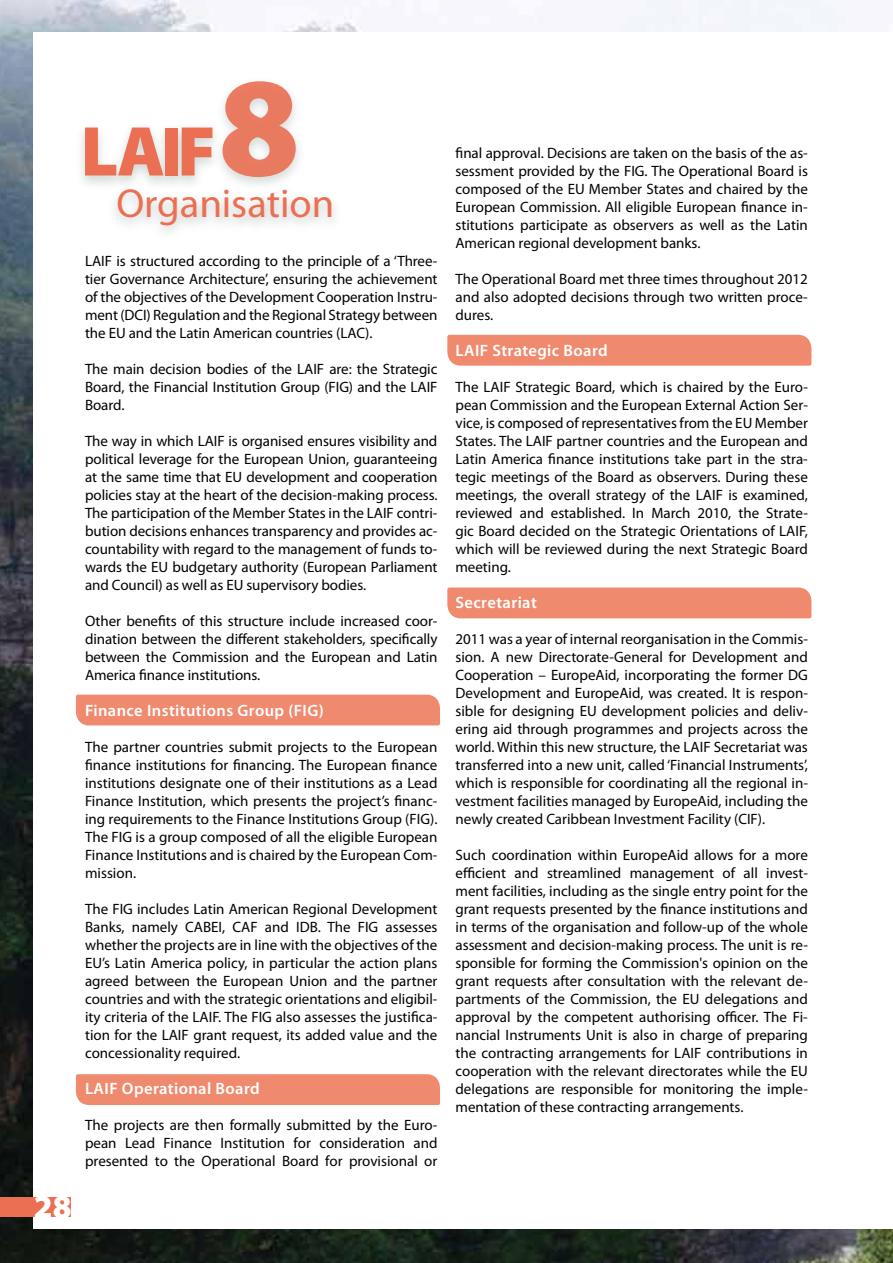
<style>
.page{position:relative;width:893px;height:1263px;background:#fff}
.page>*{position:absolute;margin:0;border:0;box-sizing:border-box;transform-origin:0 0}
.t1{font:900 142.5px "Myriad Pro";color:rgb(235 111 83/.9)}
.t2{font:40.5px "Myriad Pro";color:#eb6f53}
.t3{font:900 33px "Myriad Pro";color:#fff}
.t4{font:600 16.5px "Myriad Pro";letter-spacing:.025em;color:#fff}
.t5{font:15px/18px "Myriad Pro";color:#000;text-align:justify}
</style>
<div class="page">
<img style="left:0;top:0;width:893px;height:1263px">
<div style="left:34px;top:32px;width:859px;height:1197px;background:#fff"></div>
<div style="left:0;top:1197px;width:71px;height:19px;background:#eb6f53"></div>
<div style="left:76px;top:695px;width:364px;height:30px;background:#ef8a6e"></div>
<div style="left:76px;top:1074px;width:364px;height:31px;background:#ef8a6e"></div>
<div style="left:447px;top:335px;width:364px;height:31px;background:#ef8a6e"></div>
<div style="left:447px;top:587px;width:364px;height:31px;background:#ef8a6e"></div>
<img style="left:81px;top:127px;width:123px;height:68px">
<svg style="left:85px;top:128px;width:78px;height:47px"></svg>
<div style="left:165px;top:128px;width:13px;height:47px;background:#eb6f53"></div>
<svg style="left:182px;top:128px;width:22px;height:47px"></svg>
<img style="left:204px;top:83px;width:110px;height:145px">
<h3 class="t3" style="left:34px;top:1188px;width:39px">28</h3>
<h1 class="t1" style="left:218px;top:47px;width:83px">8</h1>
<h2 class="t2" style="left:116px;top:179px;width:219px">Organisation</h2>
<p class="t5" style="left:85px;top:252px;width:354px">LAIF is structured according to the principle of a ‘Three&shy;tier Governance Architecture’, ensuring the achievement of the objectives of the Development Cooperation Instru&shy;ment (DCI) Regulation and the Regional Strategy between the EU and the Latin American countries (LAC).</p>
<p class="t5" style="left:85px;top:360px;width:354px">The main decision bodies of the LAIF are: the Strategic Board, the Financial Institution Group (FIG) and the LAIF Board.</p>
<p class="t5" style="left:85px;top:432px;width:354px">The way in which LAIF is organised ensures visibility and political leverage for the European Union, guaranteeing at the same time that EU development and cooperation policies stay at the heart of the decision-making process.<br>The participation of the Member States in the LAIF contri&shy;bution decisions enhances transparency and provides ac&shy;countability with regard to the management of funds to&shy;wards the EU budgetary authority (European Parliament and Council) as well as EU supervisory bodies.</p>
<p class="t5" style="left:85px;top:612px;width:354px">Other benefits of this structure include increased coor&shy;dination between the different stakeholders, specifically between the Commission and the European and Latin America finance institutions.</p>
<p class="t4" style="left:85px;top:700px;width:240px">Finance Institutions Group (FIG)</p>
<p class="t5" style="left:85px;top:738px;width:354px">The partner countries submit projects to the European finance institutions for financing. The European finance institutions designate one of their institutions as a Lead Finance Institution, which presents the project’s financ&shy;ing requirements to the Finance Institutions Group (FIG).<br>The FIG is a group composed of all the eligible European Finance Institutions and is chaired by the European Com&shy;mission.</p>
<p class="t5" style="left:85px;top:900px;width:354px">The FIG includes Latin American Regional Development Banks, namely CABEI, CAF and IDB. The FIG assesses whether the projects are in line with the objectives of the EU’s Latin America policy, in particular the action plans agreed between the European Union and the partner countries and with the strategic orientations and eligibil&shy;ity criteria of the LAIF. The FIG also assesses the justifica&shy;tion for the LAIF grant request, its added value and the concessionality required.</p>
<p class="t4" style="left:85px;top:1078px;width:176px">LAIF Operational Board</p>
<p class="t5" style="left:85px;top:1116px;width:354px">The projects are then formally submitted by the Euro&shy;pean Lead Finance Institution for consideration and presented to the Operational Board for provisional or</p>
<p class="t5" style="left:455px;top:143px;width:354px">final approval. Decisions are taken on the basis of the as&shy;sessment provided by the FIG. The Operational Board is composed of the EU Member States and chaired by the European Commission. All eligible European finance in&shy;stitutions participate as observers as well as the Latin American regional development banks.</p>
<p class="t5" style="left:455px;top:269px;width:354px">The Operational Board met three times throughout 2012 and also adopted decisions through two written proce&shy;dures.</p>
<p class="t4" style="left:455px;top:340px;width:154px">LAIF Strategic Board</p>
<p class="t5" style="left:455px;top:377px;width:354px">The LAIF Strategic Board, which is chaired by the Euro&shy;pean Commission and the European External Action Ser&shy;vice, is composed of representatives from the EU Member States. The LAIF partner countries and the European and Latin America finance institutions take part in the stra&shy;tegic meetings of the Board as observers. During these meetings, the overall strategy of the LAIF is examined, reviewed and established. In March 2010, the Strate&shy;gic Board decided on the Strategic Orientations of LAIF, which will be reviewed during the next Strategic Board meeting.</p>
<p class="t4" style="left:455px;top:592px;width:83px">Secretariat</p>
<p class="t5" style="left:455px;top:629px;width:354px">2011 was a year of internal reorganisation in the Commis&shy;sion. A new Directorate-General for Development and Cooperation – EuropeAid, incorporating the former DG Development and EuropeAid, was created. It is respon&shy;sible for designing EU development policies and deliv&shy;ering aid through programmes and projects across the world. Within this new structure, the LAIF Secretariat was transferred into a new unit, called ‘Financial Instruments’, which is responsible for coordinating all the regional in&shy;vestment facilities managed by EuropeAid, including the newly created Caribbean Investment Facility (CIF).</p>
<p class="t5" style="left:455px;top:845px;width:354px">Such coordination within EuropeAid allows for a more efficient and streamlined management of all invest&shy;ment facilities, including as the single entry point for the grant requests presented by the finance institutions and in terms of the organisation and follow-up of the whole assessment and decision-making process. The unit is re&shy;sponsible for forming the Commission's opinion on the grant requests after consultation with the relevant de&shy;partments of the Commission, the EU delegations and approval by the competent authorising officer. The Fi&shy;nancial Instruments Unit is also in charge of preparing the contracting arrangements for LAIF contributions in cooperation with the relevant directorates while the EU delegations are responsible for monitoring the imple&shy;mentation of these contracting arrangements.</p>
</div>
